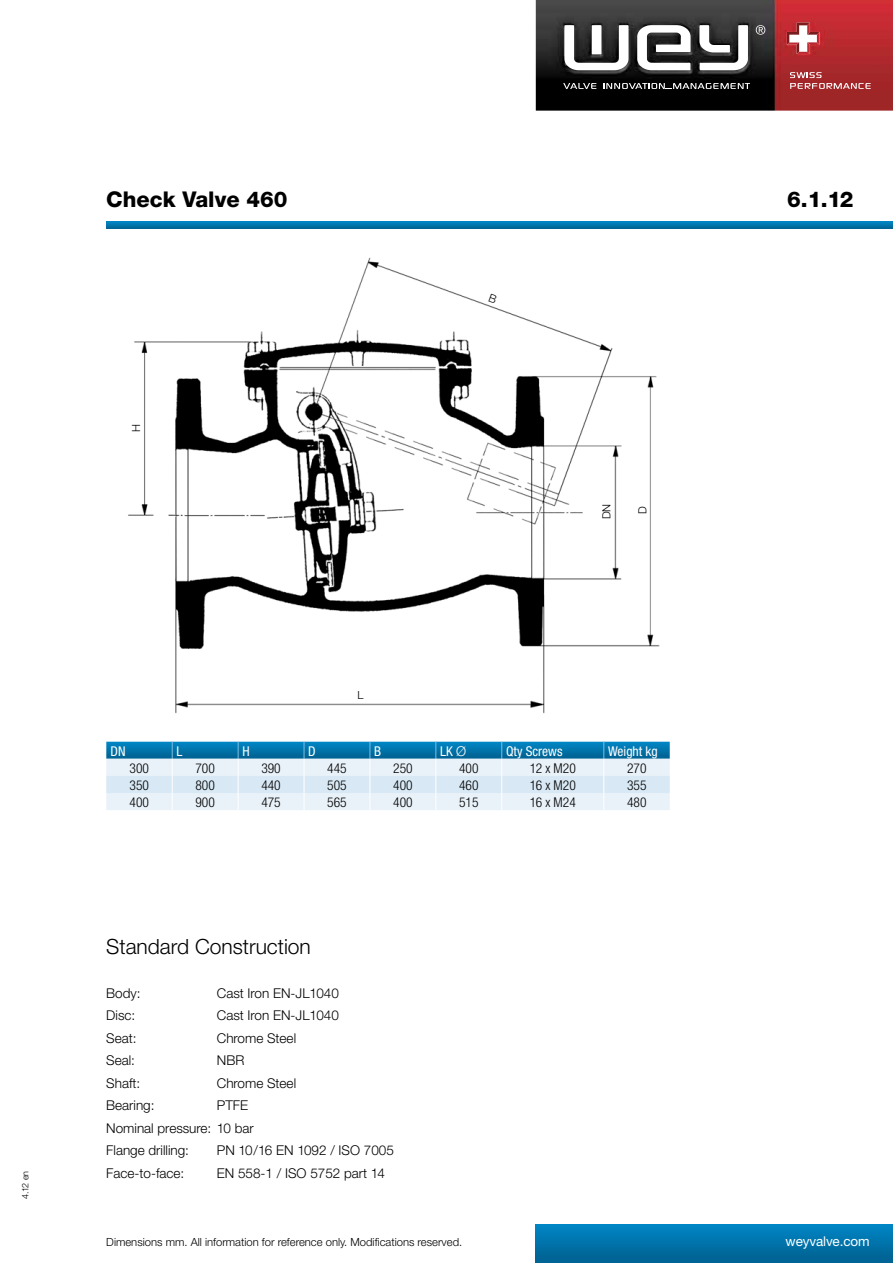
<style>
.page{position:relative;width:893px;height:1263px;background:#fff}
.page>*{position:absolute;margin:0;border:0;box-sizing:border-box;transform-origin:0 0}
.t1{font:800 21.75px "Helvetica Neue";color:#000}
.t2{font:300 21px "Helvetica Neue";color:#000}
.t3{font:300 13.5px/22.5px "Helvetica Neue";color:#000}
.t4{font:300 condensed 13.5px "Helvetica Neue";color:#000}
.t5{font:condensed 13.5px "Helvetica Neue";color:#fff}
.t6{font:13.5px "Helvetica Neue";letter-spacing:-.01em;color:#fff}
.t7{font:300 11.25px "Helvetica Neue";color:#000}
.t8{font:300 9px "Helvetica Neue";color:#000}
.s1{font-weight:300;font-stretch:normal}
</style>
<div class="page">
<div style="left:536px;top:1225px;width:357px;height:38px;background:linear-gradient(to bottom,#0084c4,#006291)"></div>
<img style="left:536px;top:0;width:357px;height:111px">
<svg style="left:564px;top:25px;width:65px;height:45px"></svg>
<svg style="left:637px;top:25px;width:54px;height:45px"></svg>
<svg style="left:699px;top:25px;width:49px;height:45px"></svg>
<svg style="left:756px;top:25px;width:9px;height:10px"></svg>
<svg style="left:563px;top:83px;width:33px;height:6px"></svg>
<svg style="left:603px;top:83px;width:147px;height:6px"></svg>
<svg style="left:790px;top:72px;width:81px;height:17px"></svg>
<svg style="left:787px;top:23px;width:32px;height:31px"></svg>
<svg style="left:106px;top:221px;width:787px;height:8px;background:#0075ad"></svg>
<img style="left:128px;top:257px;width:532px;height:457px">
<svg style="left:106px;top:742px;width:564px;height:68px;background:#acd1e5"></svg>
<svg style="left:489px;top:294px;width:8px;height:9px"></svg>
<h1 class="t1" style="left:106px;top:186px;width:183px">Check Valve 460</h1>
<h1 class="t1" style="left:787px;top:186px;width:68px">6.1.12</h1>
<p class="t8" style="left:20px;top:1199px;width:30px;rotate:-90deg">4.12 en</p>
<p class="t7" style="left:129px;top:432px;width:9px;rotate:-90deg">H</p>
<p class="t7" style="left:357px;top:688px;width:8px">L</p>
<p class="t7" style="left:600px;top:519px;width:17px;rotate:-90deg">DN</p>
<p class="t7" style="left:635px;top:514px;width:9px;rotate:-90deg">D</p>
<p class="t5" style="left:111px;top:743px;width:17px">DN</p>
<p class="t5" style="left:176px;top:743px;width:7px">L</p>
<p class="t5" style="left:242px;top:743px;width:9px">H</p>
<p class="t5" style="left:308px;top:743px;width:9px">D</p>
<p class="t5" style="left:374px;top:743px;width:9px">B</p>
<p class="t5" style="left:440px;top:743px;width:27px">LK <span class="s1">Ø</span></p>
<p class="t5" style="left:506px;top:743px;width:58px">Qty Screws</p>
<p class="t5" style="left:608px;top:743px;width:51px">Weight kg</p>
<p class="t4" style="left:130px;top:760px;width:21px">300</p>
<p class="t4" style="left:195px;top:760px;width:21px">700</p>
<p class="t4" style="left:261px;top:760px;width:21px">390</p>
<p class="t4" style="left:327px;top:760px;width:21px">445</p>
<p class="t4" style="left:393px;top:760px;width:21px">250</p>
<p class="t4" style="left:459px;top:760px;width:21px">400</p>
<p class="t4" style="left:530px;top:760px;width:48px">12 x M20</p>
<p class="t4" style="left:627px;top:760px;width:21px">270</p>
<p class="t4" style="left:130px;top:777px;width:21px">350</p>
<p class="t4" style="left:195px;top:777px;width:21px">800</p>
<p class="t4" style="left:261px;top:777px;width:21px">440</p>
<p class="t4" style="left:327px;top:777px;width:21px">505</p>
<p class="t4" style="left:393px;top:777px;width:21px">400</p>
<p class="t4" style="left:459px;top:777px;width:21px">460</p>
<p class="t4" style="left:530px;top:777px;width:48px">16 x M20</p>
<p class="t4" style="left:627px;top:777px;width:21px">355</p>
<p class="t4" style="left:130px;top:794px;width:21px">400</p>
<p class="t4" style="left:195px;top:794px;width:21px">900</p>
<p class="t4" style="left:261px;top:794px;width:21px">475</p>
<p class="t4" style="left:327px;top:794px;width:21px">565</p>
<p class="t4" style="left:393px;top:794px;width:21px">400</p>
<p class="t4" style="left:459px;top:794px;width:21px">515</p>
<p class="t4" style="left:530px;top:794px;width:48px">16 x M24</p>
<p class="t4" style="left:627px;top:794px;width:21px">480</p>
<h2 class="t2" style="left:106px;top:934px;width:206px">Standard Construction</h2>
<p class="t3" style="left:106px;top:981px;width:36px">Body:</p>
<p class="t3" style="left:217px;top:981px;width:123px">Cast Iron EN-JL1040</p>
<p class="t3" style="left:106px;top:1004px;width:30px">Disc:</p>
<p class="t3" style="left:217px;top:1004px;width:123px">Cast Iron EN-JL1040</p>
<p class="t3" style="left:106px;top:1026px;width:32px">Seat:</p>
<p class="t3" style="left:217px;top:1026px;width:81px">Chrome Steel</p>
<p class="t3" style="left:106px;top:1049px;width:30px">Seal:</p>
<p class="t3" style="left:217px;top:1049px;width:29px">NBR</p>
<p class="t3" style="left:106px;top:1071px;width:36px">Shaft:</p>
<p class="t3" style="left:217px;top:1071px;width:81px">Chrome Steel</p>
<p class="t3" style="left:106px;top:1094px;width:50px">Bearing:</p>
<p class="t3" style="left:106px;top:1094px;width:149px;text-indent:111px">PTFE<br>Nominal pressure: 10 bar<br>Flange drilling:</p>
<p class="t3" style="left:217px;top:1139px;width:178px">PN 10/16 EN 1092 / ISO 7005</p>
<p class="t3" style="left:106px;top:1161px;width:80px">Face-to-face:</p>
<p class="t3" style="left:217px;top:1161px;width:170px">EN 558-1 / ISO 5752 part 14</p>
<p class="t7" style="left:106px;top:1235px;width:357px">Dimensions mm. All information for reference only. Modifications reserved.</p>
<p class="t6" style="left:786px;top:1233px;width:86px">weyvalve.com</p>
</div>
